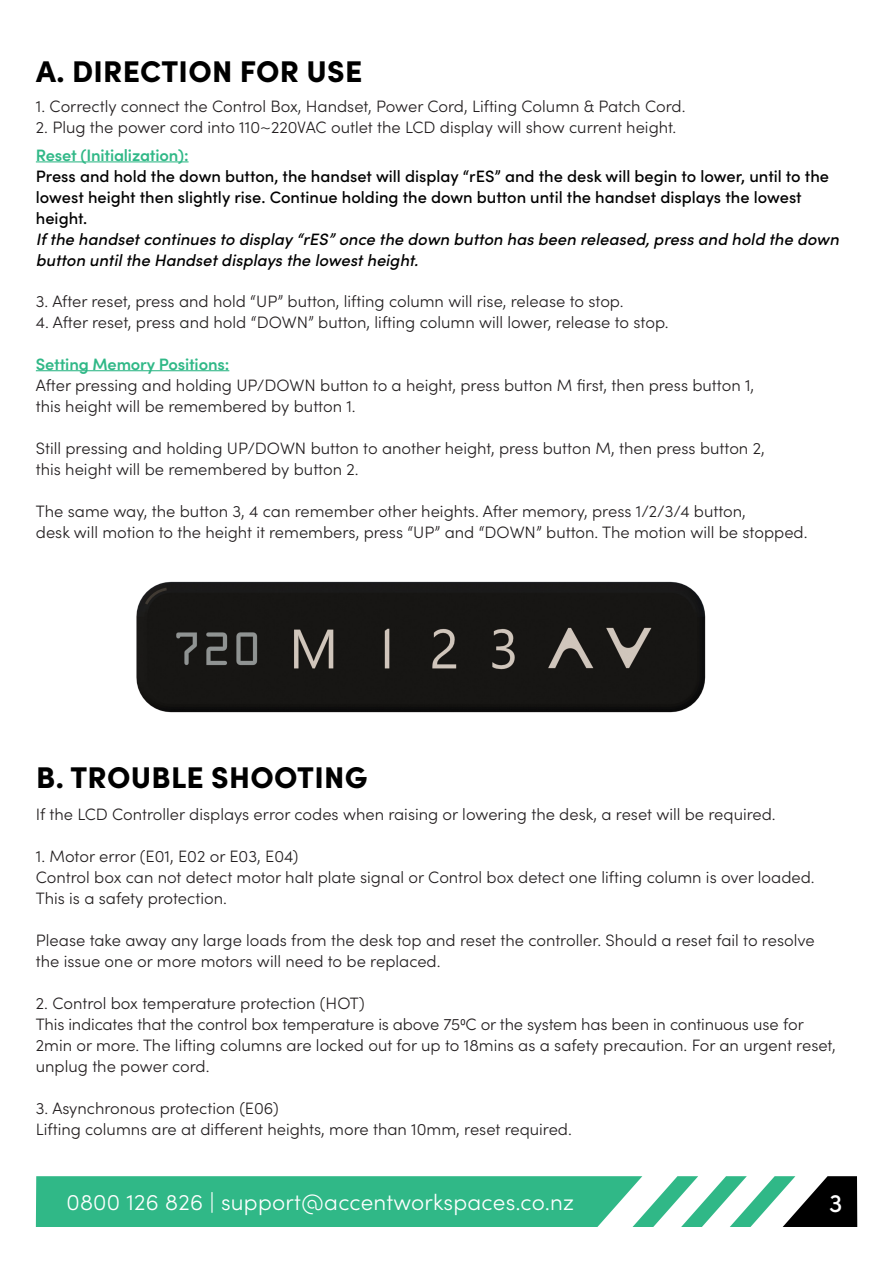
<style>
.page{position:relative;width:893px;height:1263px;background:#fff}
.page>*{position:absolute;margin:0;border:0;box-sizing:border-box;transform-origin:0 0}
.t1{font:900 30px "Sofia Pro";letter-spacing:.01em;color:#000}
.t2{font:500 25.5px "Sofia Pro";color:#fff}
.t3{font:300 22.5px "Sofia Pro";letter-spacing:.01em;color:#fff}
.t4{font:300 16.5px/21px "Sofia Pro";color:#231f20}
.t5{font:500 16.5px/21px "Sofia Pro";color:#000}
.t6{font:italic 500 16.5px/21px "Sofia Pro";color:#000}
.t7{font:600 16.5px "Sofia Pro";letter-spacing:-.01em;color:#30b887}
</style>
<div class="page">
<svg style="left:36px;top:1176px;width:821px;height:51px;background:#4db791"></svg>
<hr style="left:36px;top:161px;width:153px;height:1px;background:#30b887">
<hr style="left:36px;top:370px;width:193px;height:1px;background:#30b887">
<img style="left:136px;top:581px;width:570px;height:132px">
<p class="t1" style="left:36px;top:48px;width:328px">A. DIRECTION FOR USE</p>
<p class="t4" style="left:36px;top:94px;width:651px">1. Correctly connect the Control Box, Handset, Power Cord, Lifting Column &amp; Patch Cord.</p>
<p class="t4" style="left:36px;top:115px;width:642px">2. Plug the power cord into 110~220VAC outlet the LCD display will show current height.</p>
<p class="t7" style="left:36px;top:143px;width:154px">Reset (Initialization):</p>
<p class="t5" style="left:36px;top:165px;width:795px">Press and hold the down button, the handset will display “rES” and the desk will begin to lower, until to the lowest height then slightly rise. Continue holding the down button until the handset displays the lowest height.</p>
<p class="t6" style="left:36px;top:228px;width:804px">If the handset continues to display “rES” once the down button has been released, press and hold the down button until the Handset displays the lowest height.</p>
<p class="t4" style="left:36px;top:290px;width:589px">3. After reset, press and hold “UP” button, lifting column will rise, release to stop.</p>
<p class="t4" style="left:36px;top:311px;width:634px">4. After reset, press and hold “DOWN” button, lifting column will lower, release to stop.</p>
<p class="t7" style="left:36px;top:352px;width:195px">Setting Memory Positions:</p>
<p class="t4" style="left:36px;top:374px;width:720px">After pressing and holding UP/DOWN button to a height, press button M first, then press button 1,</p>
<p class="t4" style="left:36px;top:395px;width:321px">this height will be remembered by button 1.</p>
<p class="t4" style="left:36px;top:437px;width:730px">Still pressing and holding UP/DOWN button to another height, press button M, then press button 2,</p>
<p class="t4" style="left:36px;top:458px;width:324px">this height will be remembered by button 2.</p>
<p class="t4" style="left:36px;top:500px;width:712px">The same way, the button 3, 4 can remember other heights. After memory, press 1/2/3/4 button,</p>
<p class="t4" style="left:36px;top:521px;width:773px">desk will motion to the height it remembers, press “UP” and “DOWN” button. The motion will be stopped.</p>
<p class="t1" style="left:36px;top:753px;width:333px">B. TROUBLE SHOOTING</p>
<p class="t4" style="left:36px;top:802px;width:741px">If the LCD Controller displays error codes when raising or lowering the desk, a reset will be required.</p>
<p class="t4" style="left:36px;top:844px;width:264px">1. Motor error (E01, E02 or E03, E04)</p>
<p class="t4" style="left:36px;top:865px;width:780px">Control box can not detect motor halt plate signal or Control box detect one lifting column is over loaded.<br>This is a safety protection.</p>
<p class="t4" style="left:36px;top:928px;width:780px">Please take away any large loads from the desk top and reset the controller. Should a reset fail to resolve the issue one or more motors will need to be replaced.</p>
<p class="t4" style="left:36px;top:991px;width:330px">2. Control box temperature protection (HOT)</p>
<p class="t4" style="left:36px;top:1012px;width:801px">This indicates that the control box temperature is above 750C or the system has been in continuous use for<br>2min or more. The lifting columns are locked out for up to 18mins as a safety precaution. For an urgent reset, unplug the power cord.</p>
<p class="t4" style="left:36px;top:1096px;width:244px">3. Asynchronous protection (E06)</p>
<p class="t4" style="left:36px;top:1117px;width:538px">Lifting columns are at different heights, more than 10mm, reset required.</p>
<h3 class="t3" style="left:66px;top:1185px;width:509px">0800 126 826 | support@accentworkspaces.co.nz</h3>
<h2 class="t2" style="left:829px;top:1184px;width:15px">3</h2>
</div>
